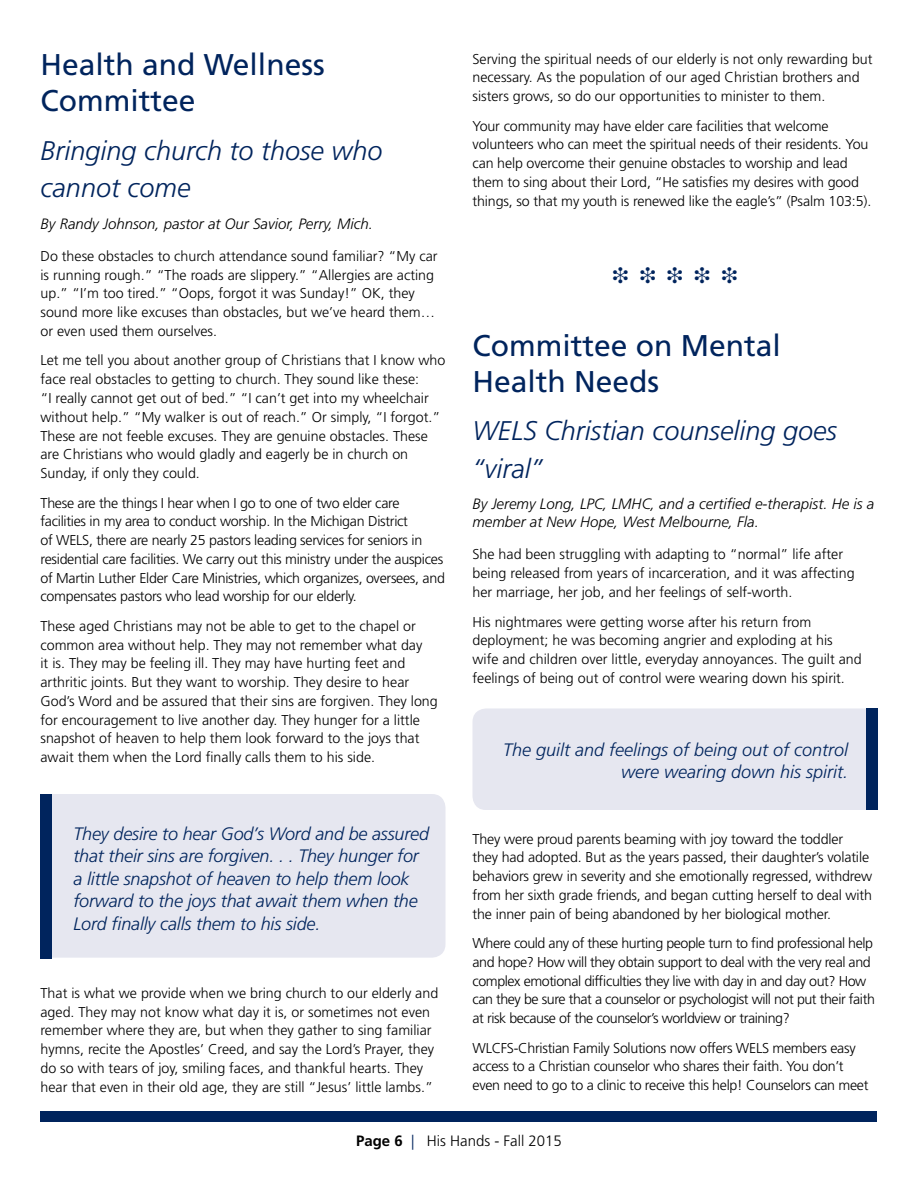
<style>
.page{position:relative;width:918px;height:1188px;background:#fff}
.page>*{position:absolute;margin:0;border:0;box-sizing:border-box;transform-origin:0 0}
.t1{font:30px/36px "Frutiger LT Std";color:#00245d}
.t2{font:italic 300 27px/37.5px "Frutiger LT Std";color:#00245d}
.t3{font:22.5px "Zapf Dingbats ITC";color:#00245d}
.t4{font:italic 300 18px/22.5px "Frutiger LT Std";letter-spacing:-.01em;color:#00245d}
.t5{font:italic 300 15px/18px "Frutiger LT Std";color:#000}
.t6{font:300 15px "Frutiger LT Std";color:#000}
.t7{font:300 14.25px/18.8px "Frutiger LT Std";color:#000}
.t8{font:300 14.25px/18.8px "Frutiger LT Std";letter-spacing:-.02em;color:#000}
.t9{font:300 14.25px/18.8px "Frutiger LT Std";letter-spacing:-.03em;color:#000}
.s1{font-weight:700}
.s2{color:#00245d}
</style>
<div class="page">
<div style="left:40px;top:1111px;width:838px;height:11px;background:#00245d"></div>
<div style="left:52px;top:794px;width:394px;height:164px;background:#e6e7f0"></div>
<div style="left:40px;top:794px;width:12px;height:165px;background:#00245d"></div>
<div style="left:472px;top:708px;width:406px;height:102px;background:#e6e7f0"></div>
<div style="left:866px;top:709px;width:12px;height:101px;background:#00245d"></div>
<h1 class="t1" style="left:40px;top:47px;width:286px">Health and Wellness<br>Committee</h1>
<h2 class="t2" style="left:40px;top:132px;width:344px">Bringing church to those who cannot come</h2>
<p class="t5" style="left:40px;top:215px;width:334px">By Randy Johnson, pastor at Our Savior, Perry, Mich.</p>
<p class="t7" style="left:40px;top:247px;width:399px">Do these obstacles to church attendance sound familiar? “My car is running rough.” “The roads are slippery.” “Allergies are acting up.” “I’m too tired.” “Oops, forgot it was Sunday!” OK, they sound more like excuses than obstacles, but we’ve heard them… or even used them ourselves.</p>
<p class="t7" style="left:40px;top:351px;width:406px">Let me tell you about another group of Christians that I know who face real obstacles to getting to church. They sound like these:<br>“I really cannot get out of bed.” “I can’t get into my wheelchair without help.” “My walker is out of reach.” Or simply, “I forgot.” These are not feeble excuses. They are genuine obstacles. These are Christians who would gladly and eagerly be in church on Sunday, if only they could.</p>
<p class="t8" style="left:40px;top:493px;width:406px">These are the things I hear when I go to one of two elder care facilities in my area to conduct worship. In the Michigan District<br>of WELS, there are nearly 25 pastors leading services for seniors in residential care facilities. We carry out this ministry under the auspices of Martin Luther Elder Care Ministries, which organizes, oversees, and compensates pastors who lead worship for our elderly.</p>
<p class="t7" style="left:40px;top:617px;width:399px">These aged Christians may not be able to get to the chapel or common area without help. They may not remember what day<br>it is. They may be feeling ill. They may have hurting feet and arthritic joints. But they want to worship. They desire to hear God’s Word and be assured that their sins are forgiven. They long for encouragement to live another day. They hunger for a little snapshot of heaven to help them look forward to the joys that await them when the Lord finally calls them to his side.</p>
<p class="t4" style="left:73px;top:823px;width:357px">They desire to hear God’s Word and be assured that their sins are forgiven. . . They hunger for a little snapshot of heaven to help them look forward to the joys that await them when the Lord finally calls them to his side.</p>
<p class="t7" style="left:40px;top:984px;width:399px">That is what we provide when we bring church to our elderly and aged. They may not know what day it is, or sometimes not even remember where they are, but when they gather to sing familiar hymns, recite the Apostles’ Creed, and say the Lord’s Prayer, they do so with tears of joy, smiling faces, and thankful hearts. They hear that even in their old age, they are still “Jesus’ little lambs.”</p>
<p class="t7" style="left:473px;top:50px;width:402px">Serving the spiritual needs of our elderly is not only rewarding but necessary. As the population of our aged Christian brothers and sisters grows, so do our opportunities to minister to them.</p>
<p class="t7" style="left:473px;top:117px;width:400px">Your community may have elder care facilities that welcome volunteers who can meet the spiritual needs of their residents. You can help overcome their genuine obstacles to worship and lead them to sing about their Lord, “He satisfies my desires with good things, so that my youth is renewed like the eagle’s” (Psalm 103:5).</p>
<h3 class="t3" style="left:612px;top:264px;width:127px">❉❉❉❉❉</h3>
<h1 class="t1" style="left:472px;top:328px;width:310px">Committee on Mental<br>Health Needs</h1>
<h2 class="t2" style="left:472px;top:412px;width:366px">WELS Christian counseling goes “viral”</h2>
<p class="t5" style="left:472px;top:495px;width:403px">By Jeremy Long, LPC, LMHC, and a certified e-therapist. He is a member at New Hope, West Melbourne, Fla.</p>
<p class="t7" style="left:472px;top:545px;width:384px">She had been struggling with adapting to “normal” life after being released from years of incarceration, and it was affecting her marriage, her job, and her feelings of self-worth.</p>
<p class="t7" style="left:472px;top:612px;width:391px">His nightmares were getting worse after his return from deployment; he was becoming angrier and exploding at his wife and children over little, everyday annoyances. The guilt and feelings of being out of control were wearing down his spirit.</p>
<p class="t4" style="left:503px;top:739px;width:347px;text-align:right">The guilt and feelings of being out of control were wearing down his spirit.</p>
<p class="t7" style="left:472px;top:829px;width:401px">They were proud parents beaming with joy toward the toddler they had adopted. But as the years passed, their daughter’s volatile behaviors grew in severity and she emotionally regressed, withdrew from her sixth grade friends, and began cutting herself to deal with the inner pain of being abandoned by her biological mother.</p>
<p class="t9" style="left:472px;top:934px;width:404px">Where could any of these hurting people turn to find professional help and hope? How will they obtain support to deal with the very real and complex emotional difficulties they live with day in and day out? How can they be sure that a counselor or psychologist will not put their faith at risk because of the counselor’s worldview or training?</p>
<p class="t8" style="left:472px;top:1039px;width:398px">WLCFS-Christian Family Solutions now offers WELS members easy access to a Christian counselor who shares their faith. You don’t even need to go to a clinic to receive this help! Counselors can meet</p>
<p class="t6" style="left:356px;top:1133px;width:207px"><span class="s1">Page 6</span> <span class="s2">|</span> His Hands - Fall 2015</p>
</div>
